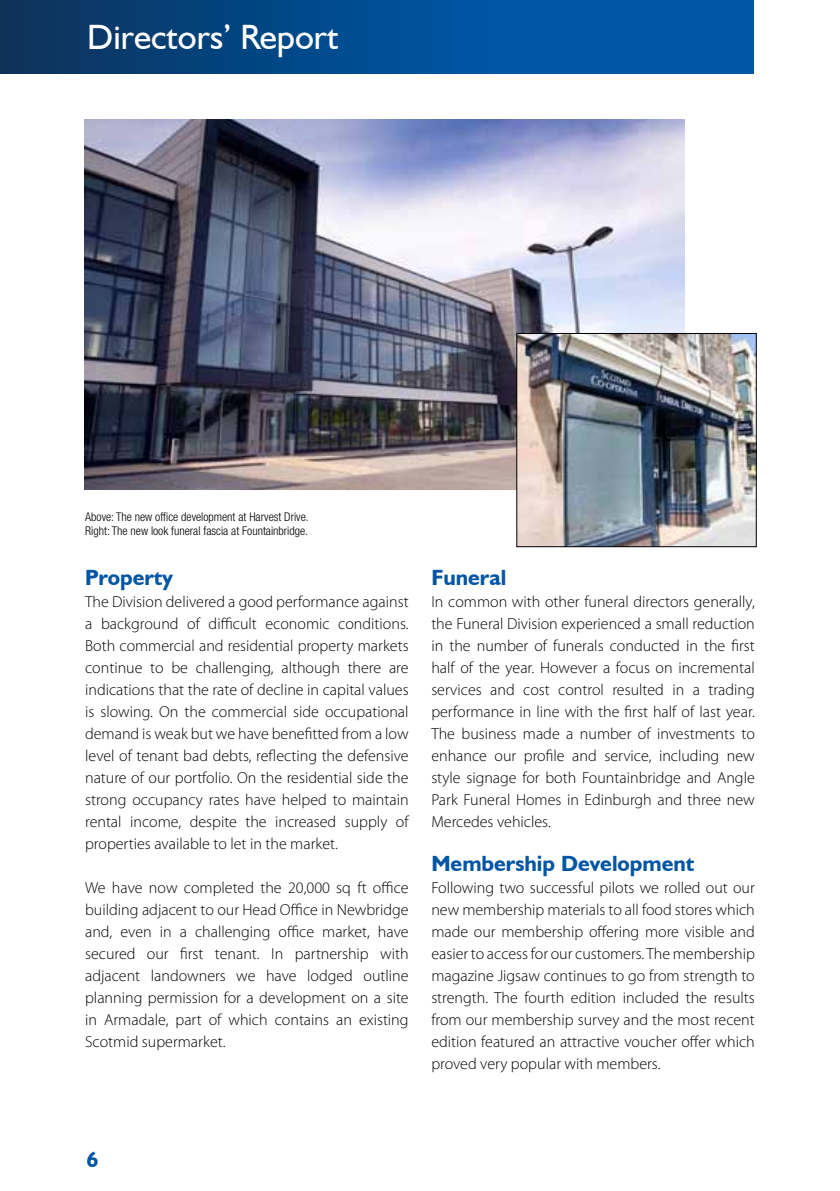
<style>
.page{position:relative;width:840px;height:1191px;background:#fff}
.page>*{position:absolute;margin:0;border:0;box-sizing:border-box;transform-origin:0 0}
.t1{font:35.2px "Humanist 521 BT";color:#fff}
.t2{font:700 22px "Humanist 521 BT";color:#0055a5}
.t3{font:300 16px/22px "Myriad Pro";color:#000;text-align:justify}
.t4{font:300 condensed 12px/14px "Helvetica Neue";color:#000}
</style>
<div class="page">
<svg style="left:0;top:0;width:753px;height:74px;background:#02498c"></svg>
<img style="left:85px;top:119px;width:599px;height:370px">
<img style="left:518px;top:335px;width:236px;height:210px">
<div style="left:516px;top:333px;width:240px;height:214px;border:1px solid #000"></div>
<h1 class="t1" style="left:87px;top:16px;width:252px">Directors’ Report</h1>
<p class="t4" style="left:85px;top:509px;width:225px">Above: The new office development at Harvest Drive.<br>Right: The new look funeral fascia at Fountainbridge.</p>
<h2 class="t2" style="left:85px;top:564px;width:89px">Property</h2>
<p class="t3" style="left:85px;top:590px;width:325px">The Division delivered a good performance against a background of difficult economic conditions.<br>Both commercial and residential property markets continue to be challenging, although there are indications that the rate of decline in capital values is slowing. On the commercial side occupational demand is weak but we have benefitted from a low level of tenant bad debts, reflecting the defensive nature of our portfolio. On the residential side the strong occupancy rates have helped to maintain rental income, despite the increased supply of properties available to let in the market.</p>
<p class="t3" style="left:85px;top:876px;width:325px">We have now completed the 20,000 sq ft office building adjacent to our Head Office in Newbridge and, even in a challenging office market, have secured our first tenant. In partnership with adjacent landowners we have lodged outline planning permission for a development on a site in Armadale, part of which contains an existing Scotmid supermarket.</p>
<h2 class="t2" style="left:431px;top:564px;width:76px">Funeral</h2>
<p class="t3" style="left:431px;top:590px;width:325px">In common with other funeral directors generally, the Funeral Division experienced a small reduction in the number of funerals conducted in the first half of the year. However a focus on incremental services and cost control resulted in a trading performance in line with the first half of last year.<br>The business made a number of investments to enhance our profile and service, including new style signage for both Fountainbridge and Angle Park Funeral Homes in Edinburgh and three new Mercedes vehicles.</p>
<h2 class="t2" style="left:431px;top:850px;width:264px">Membership Development</h2>
<p class="t3" style="left:431px;top:876px;width:325px">Following two successful pilots we rolled out our new membership materials to all food stores which made our membership offering more visible and easier to access for our customers. The membership magazine Jigsaw continues to go from strength to strength. The fourth edition included the results from our membership survey and the most recent edition featured an attractive voucher offer which proved very popular with members.</p>
<h2 class="t2" style="left:86px;top:1145px;width:13px">6</h2>
</div>
